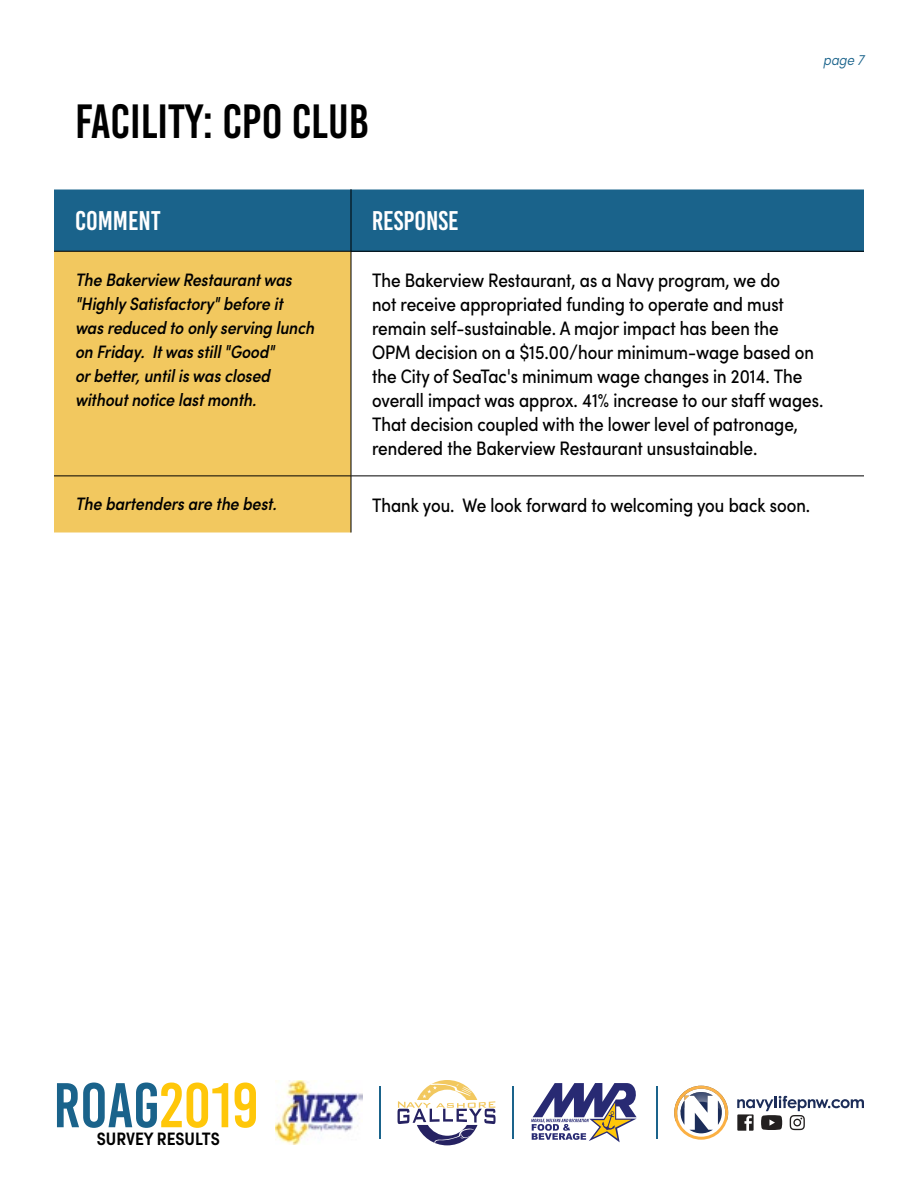
<style>
.page{position:relative;width:918px;height:1188px;background:#fff}
.page>*{position:absolute;margin:0;border:0;box-sizing:border-box;transform-origin:0 0}
.t1{font:63px "Bebas Kai";color:#1a638b}
.t2{font:48px "Bebas Kai";color:#000}
.t3{font:27px "Bebas Kai";color:#fff}
.t4{font:condensed 19.5px/24px "Sofia Pro";color:#000}
.t5{font:italic 500 condensed 18px/24px "Sofia Pro";color:#000}
.t6{font:600 condensed 18px "Sofia Pro";color:#000}
.t7{font:italic 300 condensed 15px "Sofia Pro";color:#1a638b}
.s1{color:#ffc709}
</style>
<div class="page">
<hr style="left:656px;top:1086px;width:1px;height:53px;background:#1a638b">
<hr style="left:512px;top:1086px;width:2px;height:53px;background:#1a638b">
<svg style="left:398px;top:1080px;width:98px;height:65px"></svg>
<img style="left:276px;top:1081px;width:86px;height:64px">
<hr style="left:379px;top:1086px;width:2px;height:53px;background:#1a638b">
<svg style="left:674px;top:1086px;width:54px;height:54px"></svg>
<svg style="left:737px;top:1096px;width:127px;height:35px"></svg>
<svg style="left:531px;top:1083px;width:106px;height:59px"></svg>
<div style="left:54px;top:189px;width:297px;height:62px;background:#1a638b"></div>
<div style="left:351px;top:189px;width:513px;height:62px;background:#1a638b"></div>
<div style="left:54px;top:252px;width:297px;height:280px;background:#f2c85f"></div>
<hr style="left:351px;top:251px;width:1px;height:225px;background:#000">
<hr style="left:351px;top:476px;width:1px;height:56px;background:#000">
<hr style="left:54px;top:189px;width:297px;height:1px;background:#fff">
<hr style="left:351px;top:189px;width:513px;height:1px;background:#fff">
<hr style="left:351px;top:189px;width:1px;height:62px;background:#000">
<hr style="left:54px;top:251px;width:297px;height:1px;background:#000">
<hr style="left:351px;top:251px;width:513px;height:1px;background:#000">
<hr style="left:54px;top:476px;width:297px;height:1px;background:#000">
<hr style="left:351px;top:476px;width:513px;height:1px;background:#000">
<h2 class="t2" style="left:75px;top:96px;width:295px">FACILITY: CPO CLUB</h2>
<h3 class="t3" style="left:75px;top:206px;width:87px">COMMENT</h3>
<h3 class="t3" style="left:372px;top:206px;width:88px">RESPONSE</h3>
<p class="t7" style="left:823px;top:50px;width:42px">page 7</p>
<p class="t5" style="left:75px;top:267px;width:241px">The Bakerview Restaurant was "Highly Satisfactory" before it was reduced to only serving lunch on Friday. It was still "Good"<br>or better, until is was closed without notice last month.</p>
<p class="t4" style="left:372px;top:268px;width:453px">The Bakerview Restaurant, as a Navy program, we do<br>not receive appropriated funding to operate and must remain self-sustainable. A major impact has been the<br>OPM decision on a $15.00/hour minimum-wage based on the City of SeaTac's minimum wage changes in 2014. The overall impact was approx. 41% increase to our staff wages.<br>That decision coupled with the lower level of patronage, rendered the Bakerview Restaurant unsustainable.</p>
<p class="t5" style="left:75px;top:492px;width:203px">The bartenders are the best.</p>
<p class="t4" style="left:372px;top:492px;width:440px">Thank you. We look forward to welcoming you back soon.</p>
<h1 class="t1" style="left:54px;top:1072px;width:206px">ROAG<span class="s1">2019</span></h1>
<p class="t6" style="left:97px;top:1128px;width:125px">SURVEY RESULTS</p>
</div>
